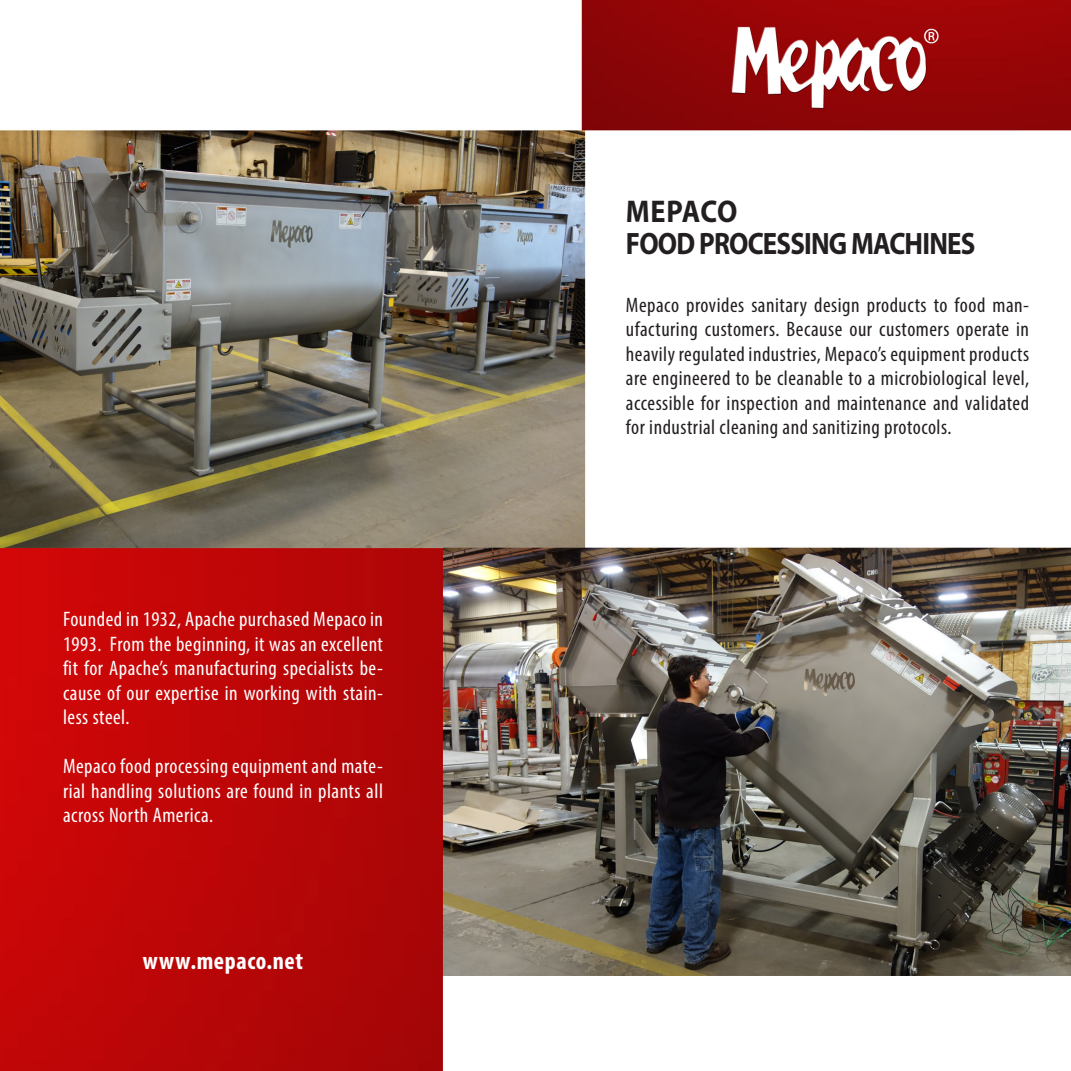
<style>
.page{position:relative;width:1071px;height:1071px;background:#fff}
.page>*{position:absolute;margin:0;border:0;box-sizing:border-box;transform-origin:0 0}
.t1{font:700 31.5px "Myriad Pro";color:#231f20;scale:.9 1}
.t2{font:700 31.15px "Myriad Pro";letter-spacing:-.03em;color:#231f20;scale:.87 1}
.t3{font:700 condensed 24.5px "Myriad Pro";letter-spacing:.025em;color:#fff}
.t4{font:condensed 21px/24.5px "Myriad Pro";letter-spacing:.025em;color:#231f20;text-align:justify}
.t5{font:condensed 21px/24.5px "Myriad Pro";letter-spacing:.025em;color:#fff;text-align:justify}
</style>
<div class="page">
<img style="left:0;top:0;width:1071px;height:1071px">
<p class="t5" style="left:63px;top:607px;width:322px">Founded in 1932, Apache purchased Mepaco in 1993. From the beginning, it was an excellent fit for Apache’s manufacturing specialists be&shy;cause of our expertise in working with stain&shy;less steel.</p>
<p class="t5" style="left:63px;top:754px;width:322px">Mepaco food processing equipment and mate&shy;rial handling solutions are found in plants all across North America.</p>
<p class="t3" style="left:143px;top:946px;width:162px">www.mepaco.net</p>
<p class="t1" style="left:626px;top:191px;width:126px">MEPACO</p>
<p class="t2" style="left:626px;top:223px;width:403px">FOOD PROCESSING MACHINES</p>
<p class="t4" style="left:626px;top:292px;width:405px">Mepaco provides sanitary design products to food man&shy;ufacturing customers. Because our customers operate in heavily regulated industries, Mepaco’s equipment products are engineered to be cleanable to a microbiological level, accessible for inspection and maintenance and validated for industrial cleaning and sanitizing protocols.</p>
</div>
